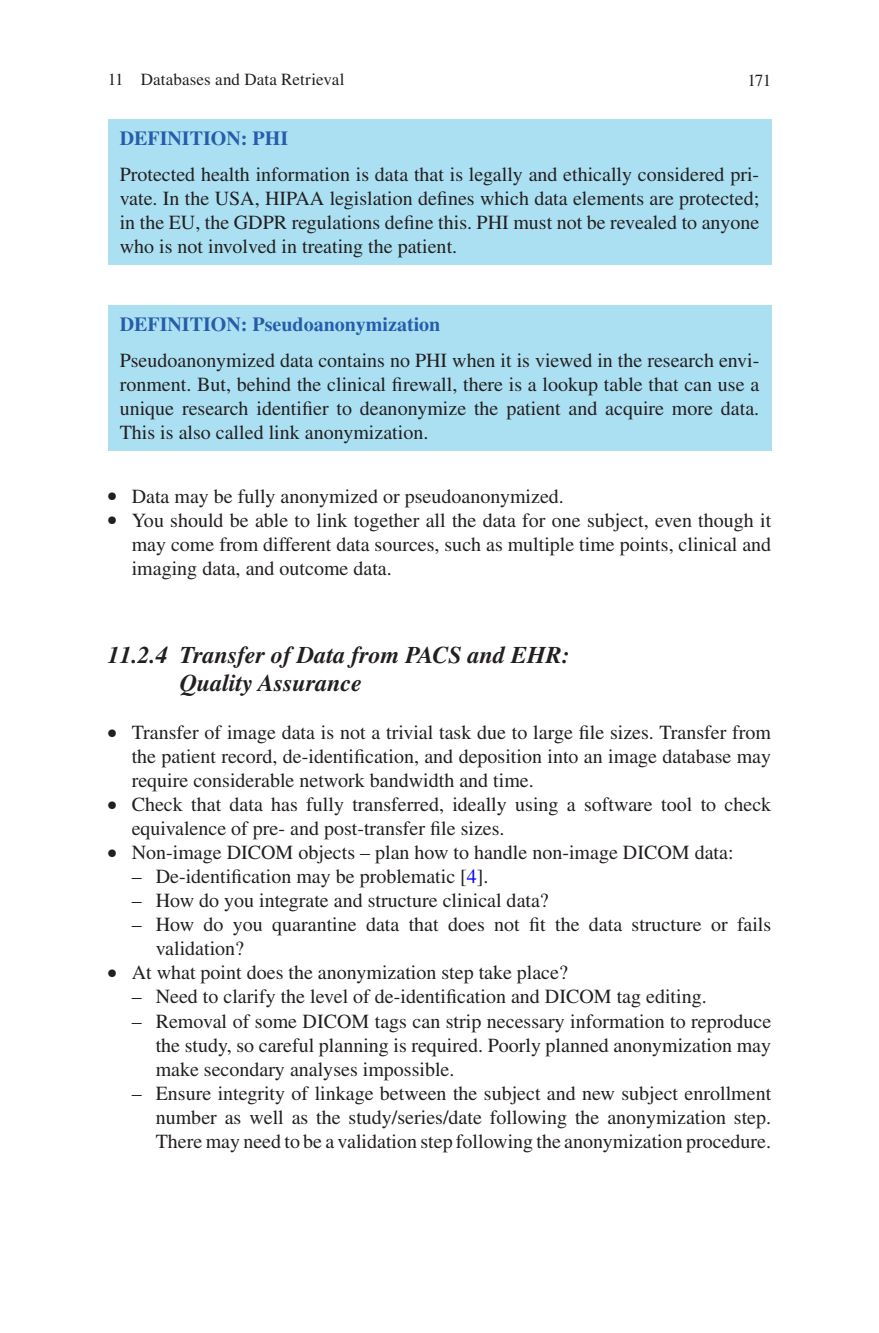
<style>
.page{position:relative;width:879px;height:1333px;background:#fff}
.page>*{position:absolute;margin:0;border:0;box-sizing:border-box;transform-origin:0 0}
.t1{font:italic 700 24px/28px "Times LT Std";color:#231f20}
.t2{font:20px/24px "Times LT Std";color:#231f20;text-align:justify}
.t3{font:700 20px "Times LT Std";color:#275caa}
.t4{font:17px "Times LT Std Roman 3";letter-spacing:.005em;color:#231f20}
.t5{font:17px "Times LT Std";color:#231f20}
.s1{color:#00f}
</style>
<div class="page">
<div style="left:108px;top:119px;width:663px;height:146px;background:#abe0f2"></div>
<div style="left:108px;top:305px;width:663px;height:146px;background:#abe0f2"></div>
<p class="t4" style="left:108px;top:70px;width:238px">11 Databases and Data Retrieval</p>
<p class="t5" style="left:747px;top:71px;width:25px">171</p>
<p class="t3" style="left:120px;top:126px;width:170px">DEFINITION: PHI</p>
<p class="t2" style="left:120px;top:162px;width:641px">Protected health information is data that is legally and ethically considered pri&shy;vate. In the USA, HIPAA legislation defines which data elements are protected; in the EU, the GDPR regulations define this. PHI must not be revealed to anyone who is not involved in treating the patient.</p>
<p class="t3" style="left:120px;top:312px;width:322px">DEFINITION: Pseudoanonymization</p>
<p class="t2" style="left:120px;top:348px;width:641px">Pseudoanonymized data contains no PHI when it is viewed in the research envi&shy;ronment. But, behind the clinical firewall, there is a lookup table that can use a unique research identifier to deanonymize the patient and acquire more data.<br>This is also called link anonymization.</p>
<p class="t2" style="left:108px;top:484px;width:458px">● Data may be fully anonymized or pseudoanonymized.</p>
<p class="t2" style="left:132px;top:508px;width:641px;text-indent:-24px">● You should be able to link together all the data for one subject, even though it may come from different data sources, such as multiple time points, clinical and imaging data, and outcome data.</p>
<p class="t1" style="left:180px;top:641px;width:391px;text-indent:-72px">11.2.4 Transfer of Data from PACS and EHR:<br>Quality Assurance</p>
<p class="t2" style="left:132px;top:720px;width:641px;text-indent:-24px">● Transfer of image data is not a trivial task due to large file sizes. Transfer from the patient record, de-identification, and deposition into an image database may require considerable network bandwidth and time.</p>
<p class="t2" style="left:132px;top:792px;width:641px;text-indent:-24px">● Check that data has fully transferred, ideally using a software tool to check equivalence of pre- and post-transfer file sizes.</p>
<p class="t2" style="left:108px;top:840px;width:627px">● Non-image DICOM objects – plan how to handle non-image DICOM data:</p>
<p class="t2" style="left:132px;top:864px;width:358px">– De-identification may be problematic [<span class="s1">4</span>].</p>
<p class="t2" style="left:132px;top:888px;width:419px">– How do you integrate and structure clinical data?</p>
<p class="t2" style="left:156px;top:912px;width:617px;text-indent:-24px">– How do you quarantine data that does not fit the data structure or fails validation?</p>
<p class="t2" style="left:108px;top:960px;width:462px">● At what point does the anonymization step take place?</p>
<p class="t2" style="left:132px;top:984px;width:576px">– Need to clarify the level of de-identification and DICOM tag editing.</p>
<p class="t2" style="left:156px;top:1008px;width:617px;text-indent:-24px">– Removal of some DICOM tags can strip necessary information to reproduce the study, so careful planning is required. Poorly planned anonymization may make secondary analyses impossible.</p>
<p class="t2" style="left:156px;top:1080px;width:617px;text-indent:-24px">– Ensure integrity of linkage between the subject and new subject enrollment number as well as the study/series/date following the anonymization step.<br>There may need to be a validation step following the anonymization procedure.</p>
</div>
